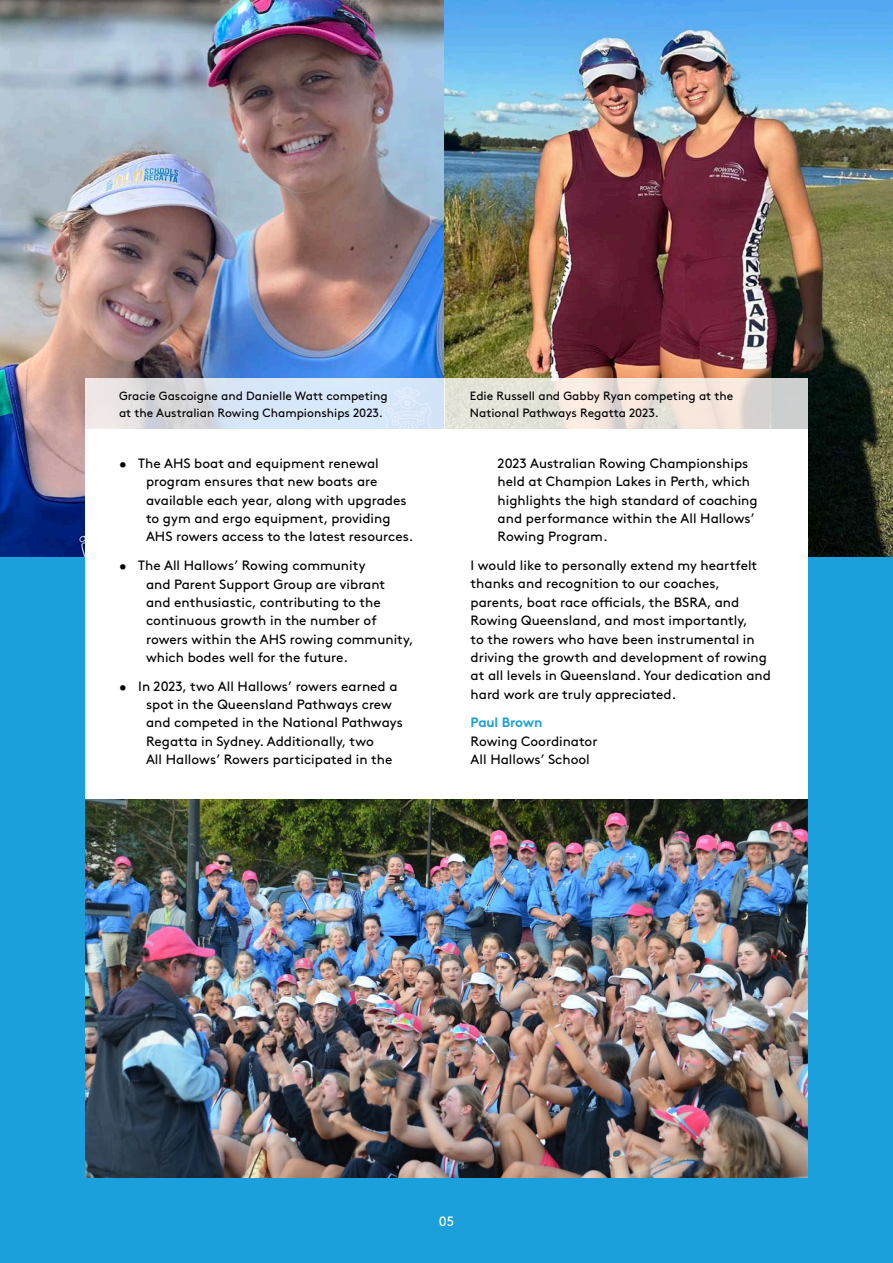
<style>
.page{position:relative;width:893px;height:1263px;background:#fff}
.page>*{position:absolute;margin:0;border:0;box-sizing:border-box;transform-origin:0 0}
.Body_Copy{font:13.5px/18.3px "Brown";color:#000}
.Body_Copy-2{font:13.5px "Brown";color:#fff}
.Body_Copy-3{font:12px/16.5px "Brown";color:#000}
.s1{font-weight:700;color:#1ba0db}
</style>
<div class="page">
<img style="left:0;top:0;width:893px;height:557px">
<div style="left:0;top:557px;width:893px;height:706px;background:#1ba0db"></div>
<div style="left:85px;top:429px;width:723px;height:580px;background:#fff"></div>
<img style="left:85px;top:799px;width:723px;height:379px">
<svg style="left:85px;top:378px;width:359px;height:51px;background:#dae3ef"></svg>
<svg style="left:444px;top:378px;width:364px;height:51px;background:#e8e0d8"></svg>
<p class="Body_Copy-3" style="left:119px;top:387px;width:270px">Gracie Gascoigne and Danielle Watt competing at the Australian Rowing Championships 2023.</p>
<p class="Body_Copy-3" style="left:470px;top:387px;width:265px">Edie Russell and Gabby Ryan competing at the<br>National Pathways Regatta 2023.</p>
<p class="Body_Copy" style="left:146px;top:453px;width:269px;text-indent:-27px">• The AHS boat and equipment renewal program ensures that new boats are available each year, along with upgrades to gym and ergo equipment, providing AHS rowers access to the latest resources.</p>
<p class="Body_Copy" style="left:146px;top:555px;width:269px;text-indent:-27px">• The All Hallows’ Rowing community<br>and Parent Support Group are vibrant<br>and enthusiastic, contributing to the continuous growth in the number of rowers within the AHS rowing community, which bodes well for the future.</p>
<p class="Body_Copy" style="left:146px;top:676px;width:258px;text-indent:-27px">• In 2023, two All Hallows’ rowers earned a spot in the Queensland Pathways crew and competed in the National Pathways Regatta in Sydney. Additionally, two<br>All Hallows’ Rowers participated in the</p>
<p class="Body_Copy" style="left:498px;top:453px;width:261px">2023 Australian Rowing Championships held at Champion Lakes in Perth, which highlights the high standard of coaching and performance within the All Hallows’ Rowing Program.</p>
<p class="Body_Copy" style="left:471px;top:555px;width:302px">I would like to personally extend my heartfelt thanks and recognition to our coaches, parents, boat race officials, the BSRA, and Rowing Queensland, and most importantly,<br>to the rowers who have been instrumental in driving the growth and development of rowing at all levels in Queensland. Your dedication and hard work are truly appreciated.</p>
<p class="Body_Copy" style="left:471px;top:712px;width:128px"><span class="s1">Paul Brown<br></span>Rowing Coordinator<br>All Hallows’ School</p>
<p class="Body_Copy-2" style="left:439px;top:1210px;width:17px">05</p>
</div>
